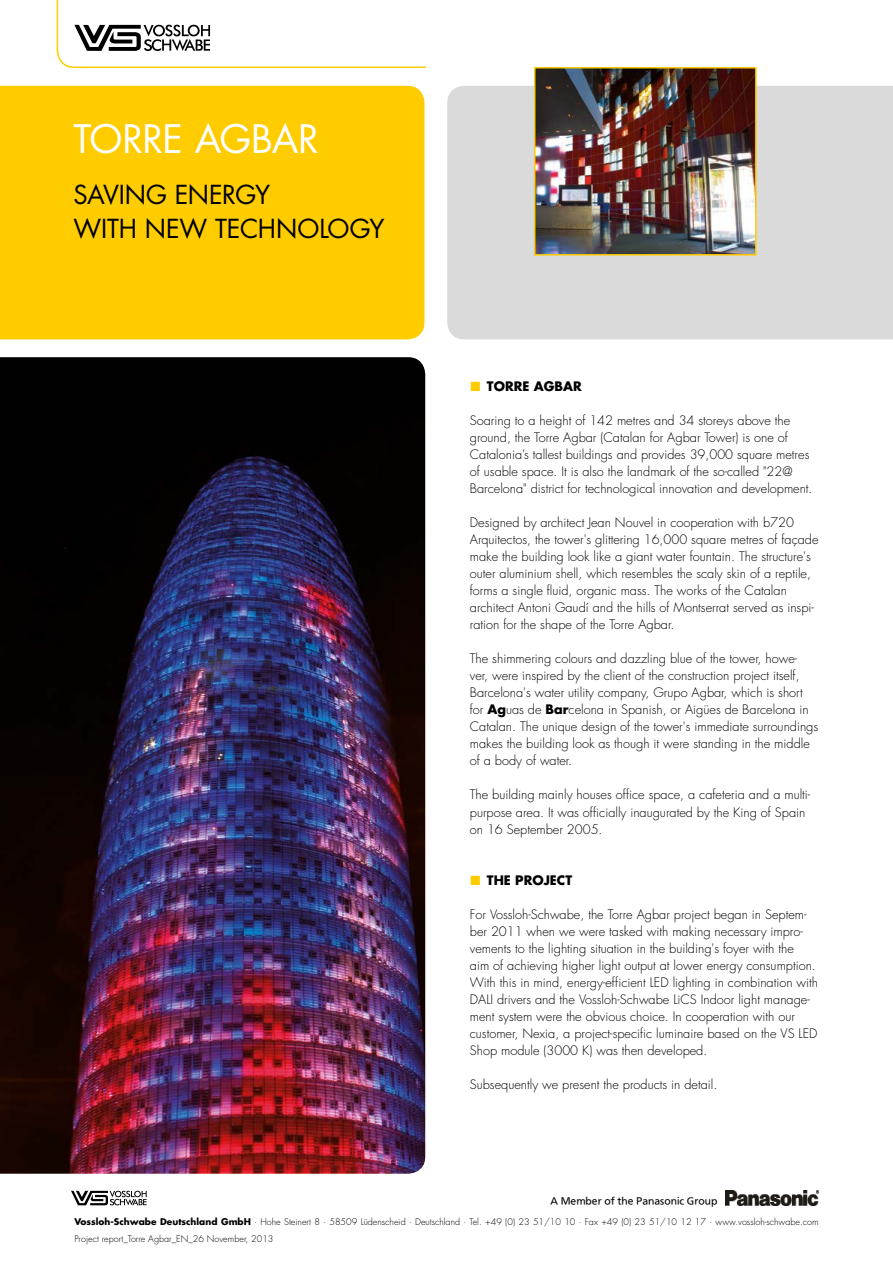
<style>
.page{position:relative;width:893px;height:1263px;background:#fff}
.page>*{position:absolute;margin:0;border:0;box-sizing:border-box;transform-origin:0 0}
.t1{font:38.25px "Futura";letter-spacing:-.02em;color:#fff}
.t2{font:25.5px/34px "Futura";letter-spacing:-.01em;color:#000}
.t3{font:300 12.75px/17px "Futura";color:#000}
.t4{font:700 12.75px "Futura";color:#000}
.t5{font:300 9px/17px "Futura";color:#000}
.t6{font:9px "PUD Sans serif M";color:#000}
.s1{font-weight:700}
</style>
<div class="page">
<svg style="left:71px;top:1190px;width:76px;height:16px"></svg>
<div style="left:0;top:86px;width:424px;height:253px;background:#fc0"></div>
<div style="left:447px;top:86px;width:446px;height:253px;background:#dadada"></div>
<img style="left:725px;top:1191px;width:94px;height:14px">
<svg style="left:56px;top:0;width:371px;height:68px"></svg>
<img style="left:0;top:357px;width:425px;height:817px">
<img style="left:537px;top:70px;width:217px;height:183px">
<div style="left:534px;top:67px;width:223px;height:189px;border:2px solid #fc0"></div>
<h1 class="t1" style="left:74px;top:115px;width:247px">TORRE AGBAR</h1>
<h2 class="t2" style="left:74px;top:178px;width:312px">SAVING ENERGY<br>WITH NEW TECHNOLOGY</h2>
<p class="t4" style="left:487px;top:378px;width:96px">TORRE AGBAR</p>
<p class="t3" style="left:470px;top:412px;width:344px">Soaring to a height of 142 metres and 34 storeys above the ground, the Torre Agbar (Catalan for Agbar Tower) is one of Catalonia’s tallest buildings and provides 39,000 square metres of usable space. It is also the landmark of the so-called "22@ Barcelona" district for technological innovation and development.</p>
<p class="t3" style="left:470px;top:515px;width:350px">Designed by architect Jean Nouvel in cooperation with b720<br>Arquitectos, the tower's glittering 16,000 square metres of façade make the building look like a giant water fountain. The structure's outer aluminium shell, which resembles the scaly skin of a reptile, forms a single fluid, organic mass. The works of the Catalan architect Antoni Gaudí and the hills of Montserrat served as inspi&shy;ration for the shape of the Torre Agbar.</p>
<p class="t3" style="left:470px;top:651px;width:350px">The shimmering colours and dazzling blue of the tower, howe&shy;ver, were inspired by the client of the construction project itself, Barcelona's water utility company, Grupo Agbar, which is short for <span class="s1">Ag</span>uas de <span class="s1">Bar</span>celona in Spanish, or Aigües de Barcelona in Catalan. The unique design of the tower's immediate surroundings makes the building look as though it were standing in the middle of a body of water.</p>
<p class="t3" style="left:470px;top:787px;width:342px">The building mainly houses office space, a cafeteria and a multi&shy;purpose area. It was officially inaugurated by the King of Spain on 16 September 2005.</p>
<p class="t4" style="left:487px;top:871px;width:87px">THE PROJECT</p>
<p class="t3" style="left:470px;top:906px;width:350px">For Vossloh-Schwabe, the Torre Agbar project began in Septem&shy;ber 2011 when we were tasked with making necessary impro&shy;vements to the lighting situation in the building's foyer with the<br>aim of achieving higher light output at lower energy consumption.<br>With this in mind, energy-efficient LED lighting in combination with DALI drivers and the Vossloh-Schwabe LiCS Indoor light manage&shy;ment system were the obvious choice. In cooperation with our customer, Nexia, a project-specific luminaire based on the VS LED Shop module (3000 K) was then developed.</p>
<p class="t3" style="left:470px;top:1076px;width:249px">Subsequently we present the products in detail.</p>
<p class="t6" style="left:550px;top:1195px;width:168px">A Member of the Panasonic Group</p>
<p class="t5" style="left:74px;top:1213px;width:746px"><span class="s1">Vossloh-Schwabe Deutschland GmbH</span> · Hohe Steinert 8 · 58509 Lüdenscheid · Deutschland · Tel. +49 (0) 23 51/10 10 · Fax +49 (0) 23 51/10 12 17 · www.vossloh-schwabe.com<br>Project report_Torre Agbar_EN_26 November, 2013</p>
</div>
